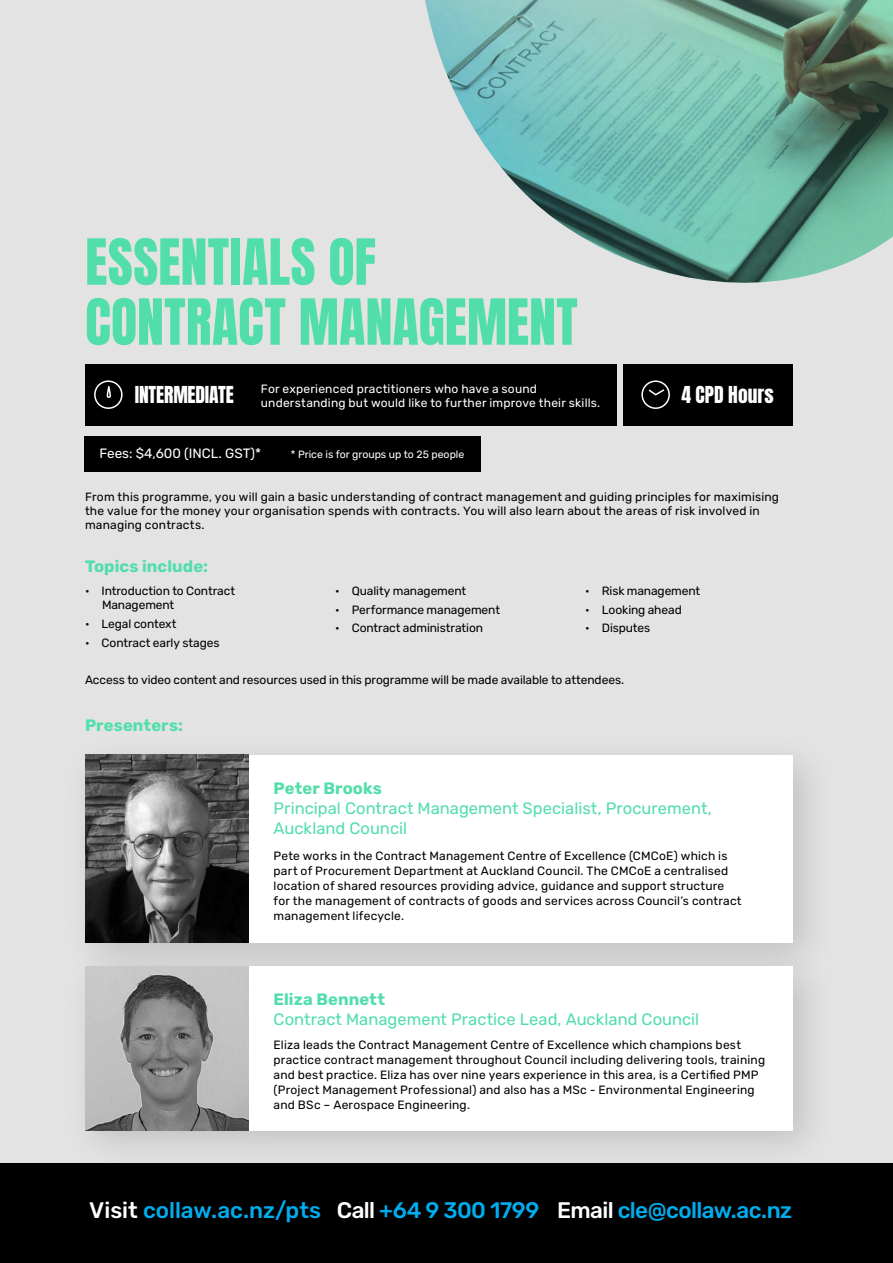
<style>
.page{position:relative;width:893px;height:1263px;background:#e3e3e3}
.page>*{position:absolute;margin:0;border:0;box-sizing:border-box;transform-origin:0 0}
.t1{font:54px/60px "Anton";letter-spacing:.005em;color:#52deab}
.t2{font:500 22.5px "Rubik";letter-spacing:-.02em;color:#00adee}
.t3{font:19.5px "Anton";letter-spacing:-.005em;color:#fff}
.t4{font:16.5px/19.8px "Rubik";color:#52deab}
.t5{font:700 16.5px "Rubik";letter-spacing:.005em;color:#52deab}
.t6{font:13.5px "Rubik";color:#fff}
.t7{font:12px/15px "Rubik";letter-spacing:.015em;color:#000}
.t8{font:12px/14.4px "Rubik";letter-spacing:-.01em;color:#000}
.t9{font:12px/14.4px "Rubik";letter-spacing:.015em;color:#fff}
.t10{font:12px "Rubik";letter-spacing:-.005em;color:#000}
.t11{font:10.5px "Rubik";color:#fff}
.s1{color:#fff}
</style>
<div class="page">
<div style="left:624px;top:364px;width:169px;height:62px;background:#000"></div>
<div style="left:85px;top:364px;width:532px;height:62px;background:#000"></div>
<svg style="left:641px;top:380px;width:29px;height:29px"></svg>
<svg style="left:94px;top:380px;width:29px;height:29px"></svg>
<div style="left:0;top:1163px;width:893px;height:100px;background:#000"></div>
<img style="left:425px;top:0;width:468px;height:283px">
<div style="left:62px;top:732px;width:775px;height:254px;background:#000;opacity:.15"></div>
<div style="left:248px;top:755px;width:545px;height:187px;background:#fff"></div>
<img style="left:85px;top:755px;width:163px;height:187px">
<div style="left:62px;top:943px;width:775px;height:231px;background:#000;opacity:.15"></div>
<div style="left:248px;top:966px;width:545px;height:164px;background:#fff"></div>
<img style="left:85px;top:966px;width:163px;height:164px">
<div style="left:84px;top:436px;width:397px;height:35px;background:#000"></div>
<h1 class="t1" style="left:85px;top:236px;width:494px">ESSENTIALS OF<br>CONTRACT MANAGEMENT</h1>
<h3 class="t3" style="left:135px;top:385px;width:101px">INTERMEDIATE</h3>
<p class="t9" style="left:261px;top:382px;width:341px">For experienced practitioners who have a sound understanding but would like to further improve their skills.</p>
<p class="t6" style="left:99px;top:445px;width:163px">Fees: $4,600 (INCL. GST)*</p>
<p class="t11" style="left:291px;top:448px;width:175px">* Price is for groups up to 25 people</p>
<h3 class="t3" style="left:681px;top:385px;width:94px">4 CPD Hours</h3>
<p class="t7" style="left:85px;top:490px;width:695px;line-height:14.4px">From this programme, you will gain a basic understanding of contract management and guiding principles for maximising the value for the money your organisation spends with contracts. You will also learn about the areas of risk involved in managing contracts.</p>
<h3 class="t5" style="left:85px;top:557px;width:124px">Topics include:</h3>
<p class="t8" style="left:102px;top:584px;width:135px;text-indent:-17px">• Introduction to Contract<br>Management</p>
<p class="t8" style="left:85px;top:617px;width:93px">• Legal context</p>
<p class="t10" style="left:85px;top:636px;width:136px">• Contract early stages</p>
<p class="t8" style="left:585px;top:584px;width:116px">• Risk management</p>
<p class="t8" style="left:585px;top:603px;width:98px">• Looking ahead</p>
<p class="t8" style="left:585px;top:621px;width:67px">• Disputes</p>
<p class="t8" style="left:335px;top:584px;width:133px">• Quality management</p>
<p class="t8" style="left:335px;top:603px;width:166px">• Performance management</p>
<p class="t8" style="left:335px;top:621px;width:149px">• Contract administration</p>
<p class="t8" style="left:85px;top:673px;width:541px">Access to video content and resources used in this programme will be made available to attendees.</p>
<h3 class="t5" style="left:85px;top:716px;width:100px">Presenters:</h3>
<h3 class="t5" style="left:274px;top:779px;width:110px">Peter Brooks</h3>
<h3 class="t4" style="left:274px;top:799px;width:440px">Principal Contract Management Specialist, Procurement,<br>Auckland Council</h3>
<p class="t7" style="left:274px;top:849px;width:470px">Pete works in the Contract Management Centre of Excellence (CMCoE) which is part of Procurement Department at Auckland Council. The CMCoE a centralised location of shared resources providing advice, guidance and support structure for the management of contracts of goods and services across Council’s contract management lifecycle.</p>
<h3 class="t5" style="left:274px;top:990px;width:113px">Eliza Bennett</h3>
<h3 class="t4" style="left:274px;top:1010px;width:427px">Contract Management Practice Lead, Auckland Council</h3>
<p class="t7" style="left:274px;top:1037px;width:493px">Eliza leads the Contract Management Centre of Excellence which champions best practice contract management throughout Council including delivering tools, training and best practice. Eliza has over nine years experience in this area, is a Certified PMP (Project Management Professional) and also has a MSc - Environmental Engineering and BSc – Aerospace Engineering.</p>
<h2 class="t2" style="left:89px;top:1197px;width:704px"><span class="s1">Visit</span> collaw.ac.nz/pts <span class="s1">Call</span> +64 9 300 1799 <span class="s1">Email</span> cle@collaw.ac.nz</h2>
</div>
